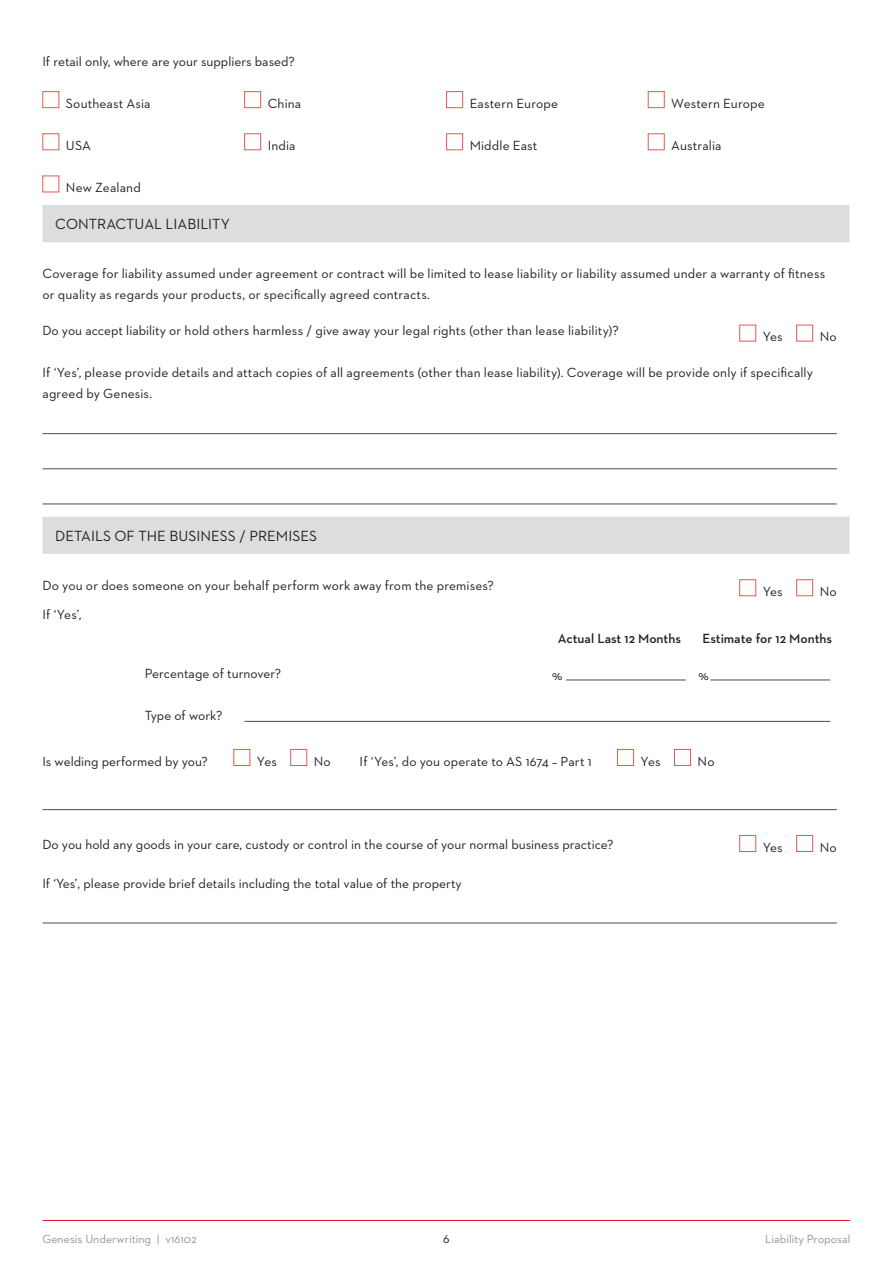
<style>
.page{position:relative;width:893px;height:1263px;background:#fff}
.page>*{position:absolute;margin:0;border:0;box-sizing:border-box;transform-origin:0 0}
.Text_Body{font:15px "Neutraface 2 Text";color:#231f20}
.Text_Body-2{font:13.5px/21px "Neutraface 2 Text";letter-spacing:.01em;color:#231f20}
.t1{font:600 13.5px "Neutraface 2 Text";color:#231f20}
.t2{font:12.75px "Neutraface 2 Text";color:#231f20}
.t3{font:12px "Neutraface 2 Text";color:#939598}
</style>
<div class="page">
<hr style="left:43px;top:1220px;width:807px;height:1px;background:#e51836">
<svg style="left:43px;top:205px;width:806px;height:349px"></svg>
<div style="left:43px;top:91px;width:16px;height:17px;border:1px solid #e95652"></div>
<div style="left:244px;top:91px;width:17px;height:17px;border:1px solid #e95652"></div>
<div style="left:446px;top:91px;width:17px;height:17px;border:1px solid #e95652"></div>
<div style="left:648px;top:91px;width:16px;height:17px;border:1px solid #e95652"></div>
<div style="left:43px;top:133px;width:16px;height:17px;border:1px solid #e95652"></div>
<div style="left:244px;top:133px;width:17px;height:17px;border:1px solid #e95652"></div>
<div style="left:446px;top:133px;width:17px;height:17px;border:1px solid #e95652"></div>
<div style="left:648px;top:133px;width:16px;height:17px;border:1px solid #e95652"></div>
<div style="left:739px;top:325px;width:17px;height:16px;border:1px solid #e95652"></div>
<div style="left:796px;top:325px;width:17px;height:16px;border:1px solid #e95652"></div>
<hr style="left:43px;top:433px;width:794px;height:1px;background:#4b4c4d">
<hr style="left:43px;top:468px;width:794px;height:1px;background:#4b4c4d">
<hr style="left:43px;top:504px;width:794px;height:1px;background:#4b4c4d">
<div style="left:739px;top:579px;width:17px;height:17px;border:1px solid #e95652"></div>
<div style="left:796px;top:579px;width:17px;height:17px;border:1px solid #e95652"></div>
<div style="left:234px;top:749px;width:16px;height:17px;border:1px solid #e95652"></div>
<div style="left:290px;top:749px;width:17px;height:17px;border:1px solid #e95652"></div>
<div style="left:617px;top:749px;width:17px;height:17px;border:1px solid #e95652"></div>
<div style="left:674px;top:749px;width:17px;height:17px;border:1px solid #e95652"></div>
<hr style="left:43px;top:809px;width:794px;height:1px;background:#4b4c4d">
<div style="left:739px;top:835px;width:17px;height:17px;border:1px solid #e95652"></div>
<div style="left:796px;top:835px;width:17px;height:17px;border:1px solid #e95652"></div>
<hr style="left:43px;top:923px;width:794px;height:1px;background:#4b4c4d">
<hr style="left:566px;top:680px;width:120px;height:1px;background:#4b4c4d">
<hr style="left:710px;top:680px;width:120px;height:1px;background:#4b4c4d">
<hr style="left:244px;top:721px;width:586px;height:1px;background:#4b4c4d">
<p class="Text_Body-2" style="left:43px;top:51px;width:254px">If retail only, where are your suppliers based?</p>
<p class="Text_Body-2" style="left:66px;top:93px;width:86px">Southeast Asia</p>
<p class="Text_Body-2" style="left:268px;top:93px;width:35px">China</p>
<p class="Text_Body-2" style="left:470px;top:93px;width:90px">Eastern Europe</p>
<p class="Text_Body-2" style="left:671px;top:93px;width:95px">Western Europe</p>
<p class="Text_Body-2" style="left:66px;top:135px;width:27px">USA</p>
<p class="Text_Body-2" style="left:268px;top:135px;width:29px">India</p>
<p class="Text_Body-2" style="left:470px;top:135px;width:69px">Middle East</p>
<p class="Text_Body-2" style="left:671px;top:135px;width:52px">Australia</p>
<p class="Text_Body-2" style="left:66px;top:177px;width:76px">New Zealand</p>
<p class="Text_Body" style="left:55px;top:215px;width:176px">CONTRACTUAL LIABILITY</p>
<p class="Text_Body-2" style="left:43px;top:263px;width:784px">Coverage for liability assumed under agreement or contract will be limited to lease liability or liability assumed under a warranty of fitness or quality as regards your products, or specifically agreed contracts.</p>
<p class="Text_Body-2" style="left:43px;top:320px;width:578px">Do you accept liability or hold others harmless / give away your legal rights (other than lease liability)?</p>
<p class="Text_Body-2" style="left:763px;top:326px;width:22px">Yes</p>
<p class="Text_Body-2" style="left:820px;top:326px;width:19px">No</p>
<p class="Text_Body-2" style="left:43px;top:362px;width:772px">If ‘Yes’, please provide details and attach copies of all agreements (other than lease liability). Coverage will be provide only if specifically agreed by Genesis.</p>
<p class="Text_Body" style="left:55px;top:527px;width:263px">DETAILS OF THE BUSINESS / PREMISES</p>
<p class="Text_Body-2" style="left:43px;top:575px;width:453px">Do you or does someone on your behalf perform work away from the premises?</p>
<p class="Text_Body-2" style="left:763px;top:581px;width:22px">Yes</p>
<p class="Text_Body-2" style="left:820px;top:581px;width:19px">No</p>
<p class="Text_Body-2" style="left:43px;top:604px;width:40px">If ‘Yes’,</p>
<p class="t1" style="left:558px;top:629px;width:125px">Actual Last 12 Months</p>
<p class="t1" style="left:703px;top:629px;width:131px">Estimate for 12 Months</p>
<p class="Text_Body-2" style="left:145px;top:662px;width:138px">Percentage of turnover?</p>
<p class="Text_Body-2" style="left:145px;top:705px;width:79px">Type of work?</p>
<p class="Text_Body-2" style="left:43px;top:750px;width:167px">Is welding performed by you?</p>
<p class="Text_Body-2" style="left:257px;top:750px;width:22px">Yes</p>
<p class="Text_Body-2" style="left:314px;top:750px;width:19px">No</p>
<p class="Text_Body-2" style="left:360px;top:750px;width:233px">If ‘Yes’, do you operate to AS 1674 – Part 1</p>
<p class="Text_Body-2" style="left:641px;top:750px;width:22px">Yes</p>
<p class="Text_Body-2" style="left:698px;top:750px;width:19px">No</p>
<p class="Text_Body-2" style="left:552px;top:665px;width:12px">%</p>
<p class="Text_Body-2" style="left:698px;top:665px;width:12px">%</p>
<p class="Text_Body-2" style="left:43px;top:833px;width:572px">Do you hold any goods in your care, custody or control in the course of your normal business practice?</p>
<p class="Text_Body-2" style="left:763px;top:836px;width:22px">Yes</p>
<p class="Text_Body-2" style="left:820px;top:836px;width:19px">No</p>
<p class="Text_Body-2" style="left:43px;top:872px;width:421px">If ‘Yes’, please provide brief details including the total value of the property</p>
<p class="t3" style="left:43px;top:1231px;width:156px">Genesis Underwriting | v16102</p>
<p class="t2" style="left:443px;top:1231px;width:8px">6</p>
<p class="t3" style="left:765px;top:1231px;width:87px">Liability Proposal</p>
</div>
